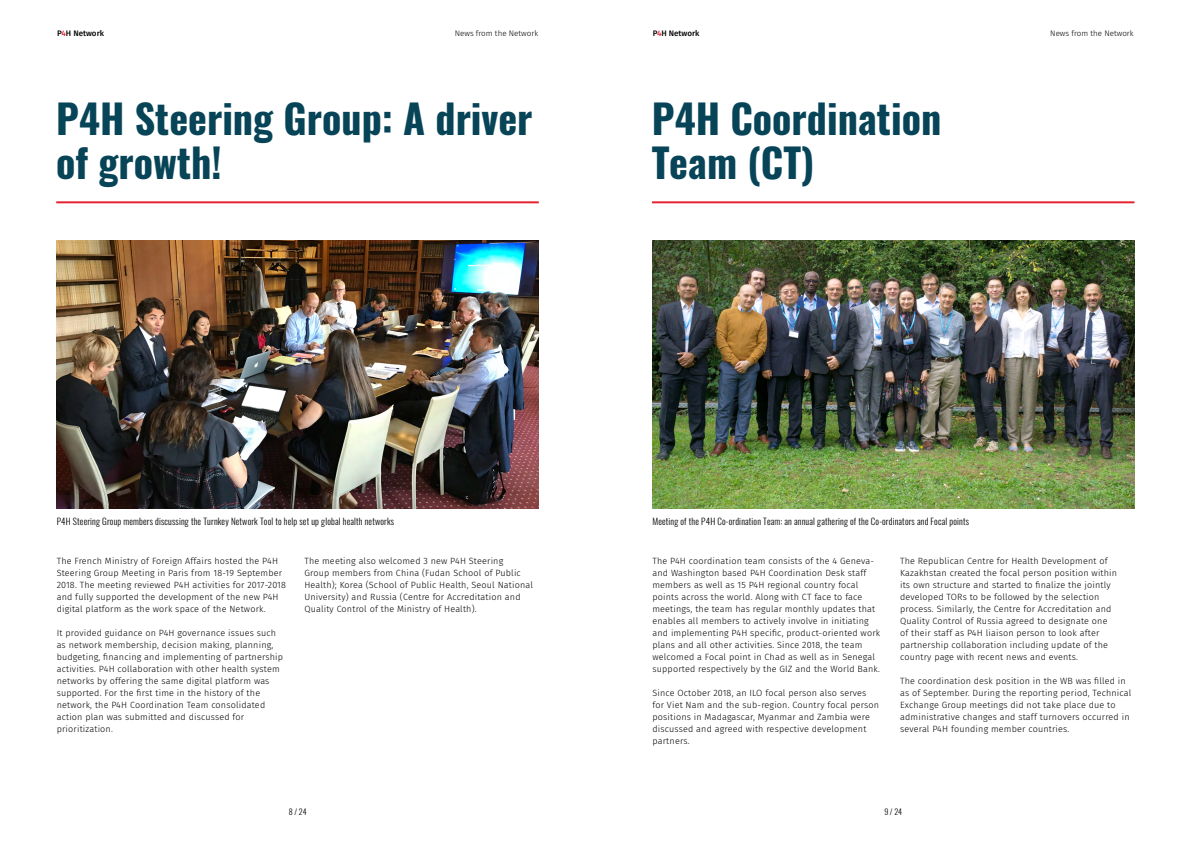
<style>
.page{position:relative;width:1191px;height:842px;background:#fff}
.page>*{position:absolute;margin:0;border:0;box-sizing:border-box;transform-origin:0 0}
.Header_Oswald_Bold_4{font:700 40px/44px "Oswald";color:#074457}
.Body_text_Fira_Sans{font:300 9px/12px "Fira Sans";letter-spacing:.02em;color:#000}
.t1{font:300 9px "Oswald";letter-spacing:.02em;color:#000}
.t2{font:300 8px "Fira Sans";color:#000}
.t3{font:500 8px "Fira Sans";color:#000}
.t4{font:300 8px "Oswald";color:#000}
.s1{color:#e62330}
</style>
<div class="page">
<hr style="left:56px;top:201px;width:483px;height:2px;background:#e62330">
<hr style="left:652px;top:201px;width:482px;height:2px;background:#e62330">
<img style="left:57px;top:240px;width:482px;height:268px">
<img style="left:652px;top:240px;width:482px;height:268px">
<p class="t3" style="left:57px;top:27px;width:48px">P<span class="s1">4</span>H Network</p>
<p class="t2" style="left:455px;top:27px;width:85px">News from the Network</p>
<p class="t3" style="left:652px;top:27px;width:48px">P<span class="s1">4</span>H Network</p>
<p class="t2" style="left:1050px;top:27px;width:85px">News from the Network</p>
<p class="Header_Oswald_Bold_4" style="left:56px;top:99px;width:478px">P4H Steering Group: A driver of growth!</p>
<p class="Header_Oswald_Bold_4" style="left:652px;top:99px;width:291px">P4H Coordination<br>Team (CT)</p>
<p class="t1" style="left:57px;top:513px;width:339px">P4H Steering Group members discussing the Turnkey Network Tool to help set up global health networks</p>
<p class="t1" style="left:652px;top:513px;width:318px">Meeting of the P4H Co-ordination Team: an annual gathering of the Co-ordinators and Focal points</p>
<p class="Body_text_Fira_Sans" style="left:304px;top:555px;width:230px">The meeting also welcomed 3 new P4H Steering<br>Group members from China (Fudan School of Public Health); Korea (School of Public Health, Seoul National University) and Russia (Centre for Accreditation and Quality Control of the Ministry of Health).</p>
<p class="Body_text_Fira_Sans" style="left:900px;top:555px;width:218px">The Republican Centre for Health Development of Kazakhstan created the focal person position within its own structure and started to finalize the jointly developed TORs to be followed by the selection process. Similarly, the Centre for Accreditation and Quality Control of Russia agreed to designate one of their staff as P4H liaison person to look after partnership collaboration including update of the country page with recent news and events.</p>
<p class="Body_text_Fira_Sans" style="left:900px;top:675px;width:233px">The coordination desk position in the WB was filled in as of September. During the reporting period, Technical Exchange Group meetings did not take place due to administrative changes and staff turnovers occurred in several P4H founding member countries.</p>
<p class="Body_text_Fira_Sans" style="left:57px;top:555px;width:231px">The French Ministry of Foreign Affairs hosted the P4H Steering Group Meeting in Paris from 18-19 September 2018. The meeting reviewed P4H activities for 2017-2018 and fully supported the development of the new P4H digital platform as the work space of the Network.</p>
<p class="Body_text_Fira_Sans" style="left:57px;top:627px;width:228px">It provided guidance on P4H governance issues such as network membership, decision making, planning, budgeting, financing and implementing of partnership activities. P4H collaboration with other health system networks by offering the same digital platform was supported. For the first time in the history of the network, the P4H Coordination Team consolidated action plan was submitted and discussed for prioritization.</p>
<p class="Body_text_Fira_Sans" style="left:652px;top:555px;width:229px">The P4H coordination team consists of the 4 Geneva&shy;and Washington based P4H Coordination Desk staff members as well as 15 P4H regional country focal points across the world. Along with CT face to face meetings, the team has regular monthly updates that enables all members to actively involve in initiating and implementing P4H specific, product-oriented work plans and all other activities. Since 2018, the team welcomed a Focal point in Chad as well as in Senegal supported respectively by the GIZ and the World Bank.</p>
<p class="Body_text_Fira_Sans" style="left:652px;top:687px;width:228px">Since October 2018, an ILO focal person also serves for Viet Nam and the sub-region. Country focal person positions in Madagascar, Myanmar and Zambia were discussed and agreed with respective development partners.</p>
<p class="t4" style="left:289px;top:804px;width:19px">8 / 24</p>
<p class="t4" style="left:884px;top:804px;width:19px">9 / 24</p>
</div>
